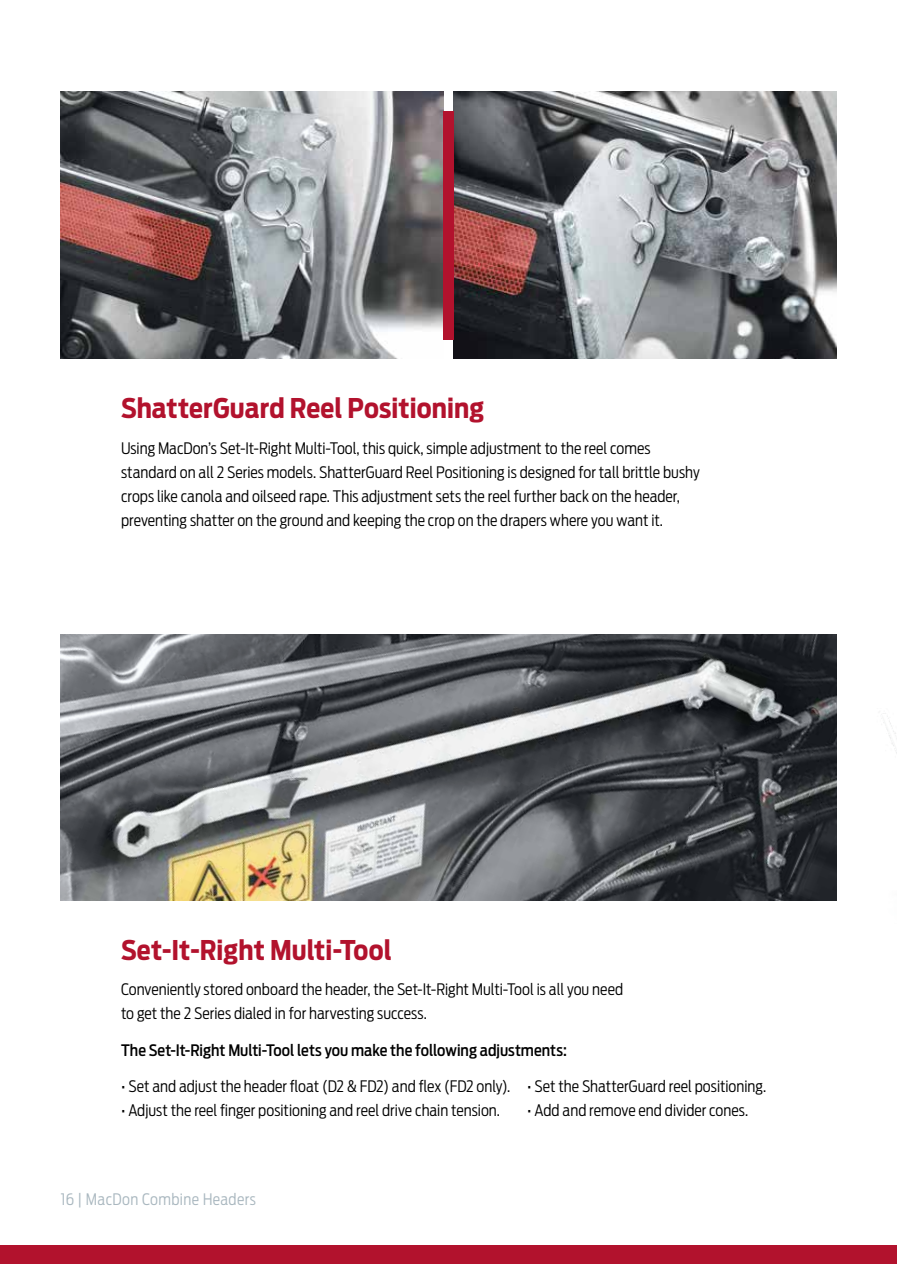
<style>
.page{position:relative;width:897px;height:1264px;background:#fff}
.page>*{position:absolute;margin:0;border:0;box-sizing:border-box;transform-origin:0 0}
.t1{font:700 27px "Antenna Cond";letter-spacing:.005em;color:#b2122d}
.t2{font:300 15.75px/24px "Antenna Cond";color:#000}
.t3{font:500 15.75px "Antenna Cond";color:#000}
.t4{font:300 15.75px "Antenna Cond";letter-spacing:.025em;color:#a9b7bf}
</style>
<div class="page">
<img style="left:61px;top:634px;width:775px;height:266px">
<img style="left:61px;top:92px;width:382px;height:266px">
<img style="left:453px;top:92px;width:383px;height:266px">
<div style="left:443px;top:111px;width:10px;height:228px;background:#b2122d"></div>
<div style="left:0;top:1245px;width:896px;height:19px;background:#b2122d"></div>
<h1 class="t1" style="left:121px;top:392px;width:364px">ShatterGuard Reel Positioning</h1>
<p class="t2" style="left:121px;top:436px;width:580px">Using MacDon’s Set-It-Right Multi-Tool, this quick, simple adjustment to the reel comes standard on all 2 Series models. ShatterGuard Reel Positioning is designed for tall brittle bushy crops like canola and oilseed rape. This adjustment sets the reel further back on the header, preventing shatter on the ground and keeping the crop on the drapers where you want it.</p>
<h1 class="t1" style="left:121px;top:934px;width:272px">Set-It-Right Multi-Tool</h1>
<p class="t2" style="left:121px;top:977px;width:503px">Conveniently stored onboard the header, the Set-It-Right Multi-Tool is all you need to get the 2 Series dialed in for harvesting success.</p>
<p class="t3" style="left:121px;top:1041px;width:447px">The Set-It-Right Multi-Tool lets you make the following adjustments:</p>
<p class="t2" style="left:121px;top:1074px;width:391px">• Set and adjust the header float (D2 &amp; FD2) and flex (FD2 only).</p>
<p class="t2" style="left:121px;top:1098px;width:380px">• Adjust the reel finger positioning and reel drive chain tension.</p>
<p class="t2" style="left:527px;top:1074px;width:240px">• Set the ShatterGuard reel positioning.</p>
<p class="t2" style="left:527px;top:1098px;width:223px">• Add and remove end divider cones.</p>
<p class="t4" style="left:61px;top:1190px;width:196px">16 | MacDon Combine Headers</p>
</div>
